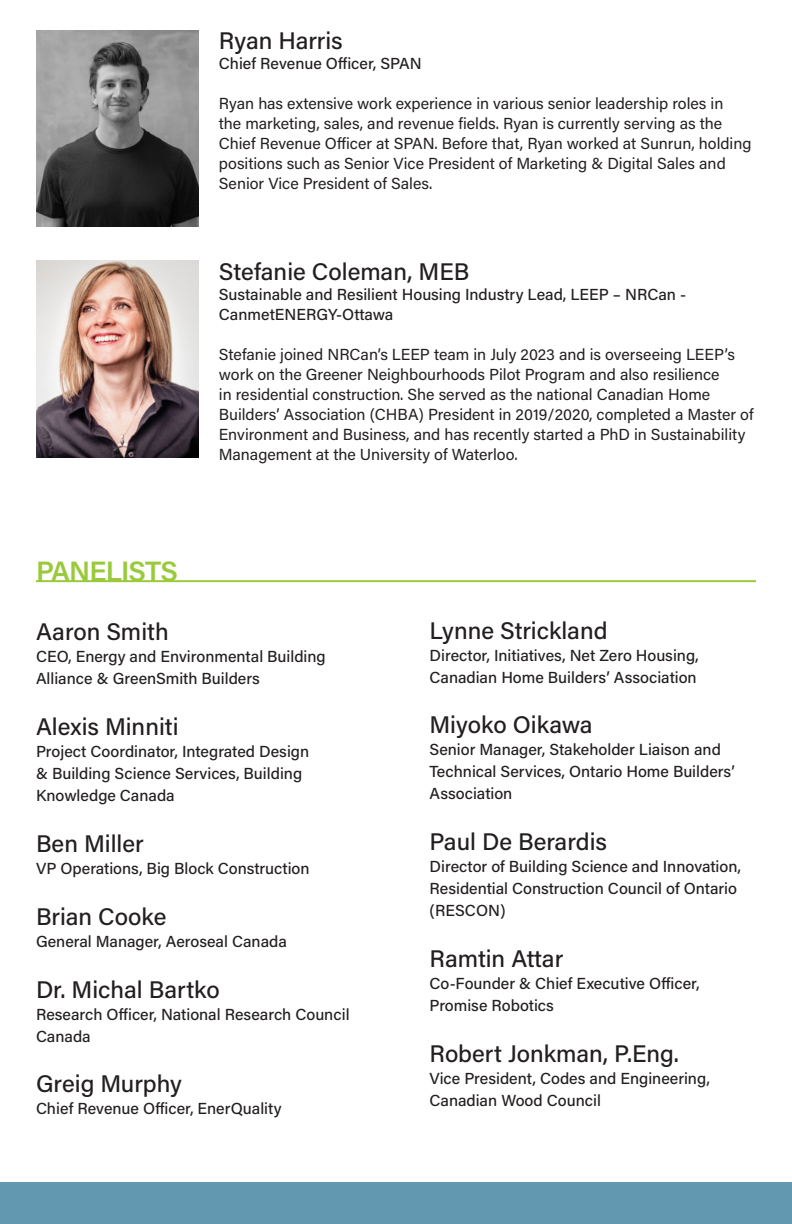
<style>
.page{position:relative;width:792px;height:1224px;background:#fff}
.page>*{position:absolute;margin:0;border:0;box-sizing:border-box;transform-origin:0 0}
.t1{font:600 28px "Acumin Pro";letter-spacing:-.035em;color:#9aca3c}
.t2{font:500 24px "Acumin Pro";color:#231f20}
.t3{font:500 16px/22px "Acumin Pro";color:#231f20}
.t4{font:16px/20px "Acumin Pro";color:#231f20}
</style>
<div class="page">
<div style="left:0;top:1183px;width:792px;height:41px;background:#6398b1"></div>
<img style="left:36px;top:261px;width:163px;height:196px">
<hr style="left:36px;top:580px;width:720px;height:2px;background:#9aca3c">
<img style="left:36px;top:30px;width:163px;height:197px">
<h2 class="t2" style="left:219px;top:24px;width:125px">Ryan Harris</h2>
<p class="t3" style="left:219px;top:52px;width:204px">Chief Revenue Officer, SPAN</p>
<p class="t4" style="left:219px;top:93px;width:534px">Ryan has extensive work experience in various senior leadership roles in<br>the marketing, sales, and revenue fields. Ryan is currently serving as the Chief Revenue Officer at SPAN. Before that, Ryan worked at Sunrun, holding positions such as Senior Vice President of Marketing &amp; Digital Sales and Senior Vice President of Sales.</p>
<h1 class="t1" style="left:36px;top:552px;width:144px">PANELISTS</h1>
<h2 class="t2" style="left:219px;top:255px;width:252px">Stefanie Coleman, MEB</h2>
<p class="t3" style="left:219px;top:284px;width:469px;line-height:20px">Sustainable and Resilient Housing Industry Lead, LEEP – NRCan -<br>CanmetENERGY-Ottawa</p>
<p class="t4" style="left:219px;top:344px;width:536px">Stefanie joined NRCan’s LEEP team in July 2023 and is overseeing LEEP’s work on the Greener Neighbourhoods Pilot Program and also resilience<br>in residential construction. She served as the national Canadian Home Builders’ Association (CHBA) President in 2019/2020, completed a Master of Environment and Business, and has recently started a PhD in Sustainability Management at the University of Waterloo.</p>
<h2 class="t2" style="left:36px;top:615px;width:134px">Aaron Smith</h2>
<p class="t3" style="left:36px;top:645px;width:291px">CEO, Energy and Environmental Building<br>Alliance &amp; GreenSmith Builders</p>
<h2 class="t2" style="left:36px;top:710px;width:144px">Alexis Minniti</h2>
<p class="t3" style="left:36px;top:740px;width:275px">Project Coordinator, Integrated Design &amp; Building Science Services, Building<br>Knowledge Canada</p>
<h2 class="t2" style="left:36px;top:827px;width:109px">Ben Miller</h2>
<p class="t3" style="left:36px;top:857px;width:275px">VP Operations, Big Block Construction</p>
<h2 class="t2" style="left:36px;top:900px;width:132px">Brian Cooke</h2>
<p class="t3" style="left:36px;top:930px;width:252px">General Manager, Aeroseal Canada</p>
<h2 class="t2" style="left:36px;top:973px;width:185px">Dr. Michal Bartko</h2>
<p class="t3" style="left:36px;top:1002px;width:315px">Research Officer, National Research Council<br>Canada</p>
<h2 class="t2" style="left:36px;top:1067px;width:147px">Greig Murphy</h2>
<p class="t3" style="left:36px;top:1097px;width:247px">Chief Revenue Officer, EnerQuality</p>
<h2 class="t2" style="left:430px;top:614px;width:180px">Lynne Strickland</h2>
<p class="t3" style="left:430px;top:643px;width:271px">Director, Initiatives, Net Zero Housing,<br>Canadian Home Builders’ Association</p>
<h2 class="t2" style="left:430px;top:708px;width:165px">Miyoko Oikawa</h2>
<p class="t3" style="left:430px;top:738px;width:307px">Senior Manager, Stakeholder Liaison and<br>Technical Services, Ontario Home Builders’<br>Association</p>
<h2 class="t2" style="left:430px;top:825px;width:179px">Paul De Berardis</h2>
<p class="t3" style="left:430px;top:855px;width:313px">Director of Building Science and Innovation,<br>Residential Construction Council of Ontario (RESCON)</p>
<h2 class="t2" style="left:430px;top:942px;width:135px">Ramtin Attar</h2>
<p class="t3" style="left:430px;top:972px;width:272px">Co-Founder &amp; Chief Executive Officer,<br>Promise Robotics</p>
<h2 class="t2" style="left:430px;top:1037px;width:251px">Robert Jonkman, P.Eng.</h2>
<p class="t3" style="left:430px;top:1067px;width:282px">Vice President, Codes and Engineering,<br>Canadian Wood Council</p>
</div>
